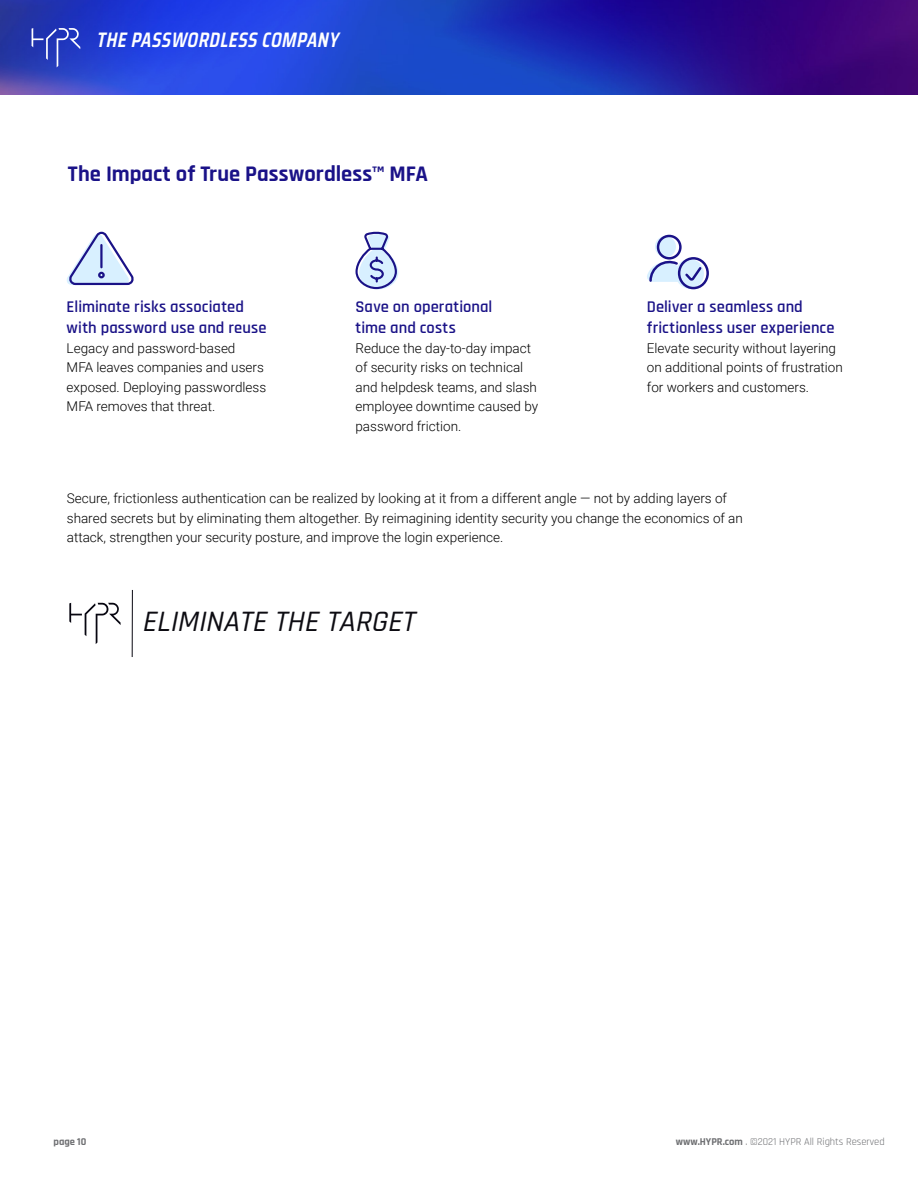
<style>
.page{position:relative;width:918px;height:1188px;background:#fff}
.page>*{position:absolute;margin:0;border:0;box-sizing:border-box;transform-origin:0 0}
.t1{font:italic 500 30px "Rajdhani";color:#0d0c12}
.t2{font:700 22.5px "Rajdhani";color:#1a1288}
.t3{font:italic 600 21px "Saira Condensed";color:#fff}
.t4{font:600 16.5px/21px "Rajdhani";letter-spacing:.005em;color:#1a1287}
.t5{font:300 13.5px/19.5px "Roboto";color:#000}
.t6{font:10.5px "Rajdhani";color:#6d6e71}
.t7{font:700 10.5px "Rajdhani";color:#6d6e71}
.s1{font-weight:700}
</style>
<div class="page">
<img style="left:0;top:0;width:918px;height:94px">
<svg style="left:32px;top:28px;width:48px;height:39px;background:#3e51c2"></svg>
<svg style="left:67px;top:231px;width:67px;height:55px"></svg>
<svg style="left:69px;top:603px;width:52px;height:41px"></svg>
<hr style="left:132px;top:590px;width:1px;height:67px;background:#070610">
<div style="left:678px;top:257px;width:31px;height:32px;border:2px solid #1a1288;border-radius:50%"></div>
<svg style="left:647px;top:236px;width:57px;height:53px"></svg>
<div style="left:657px;top:235px;width:25px;height:25px;border:2px solid #1a1288;border-radius:50%"></div>
<svg style="left:355px;top:232px;width:43px;height:58px"></svg>
<h3 class="t3" style="left:96px;top:24px;width:249px">THEPASSWORDLESSCOMPANY</h3>
<h2 class="t2" style="left:68px;top:160px;width:362px">The Impact of True Passwordless™ MFA</h2>
<p class="t4" style="left:67px;top:297px;width:201px">Eliminate risks associated with password use and reuse</p>
<p class="t5" style="left:67px;top:338px;width:201px">Legacy and password-based<br>MFA leaves companies and users exposed. Deploying passwordless<br>MFA removes that threat.</p>
<p class="t4" style="left:356px;top:297px;width:138px">Save on operational time and costs</p>
<p class="t5" style="left:356px;top:338px;width:184px">Reduce the day-to-day impact of security risks on technical and helpdesk teams, and slash employee downtime caused by password friction.</p>
<p class="t4" style="left:647px;top:297px;width:189px">Deliver a seamless and frictionless user experience</p>
<p class="t5" style="left:647px;top:338px;width:198px">Elevate security without layering on additional points of frustration for workers and customers.</p>
<p class="t5" style="left:67px;top:488px;width:678px">Secure, frictionless authentication can be realized by looking at it from a different angle — not by adding layers of shared secrets but by eliminating them altogether. By reimagining identity security you change the economics of an attack, strengthen your security posture, and improve the login experience.</p>
<h1 class="t1" style="left:142px;top:604px;width:281px">ELIMINATE THE TARGET</h1>
<p class="t7" style="left:54px;top:1135px;width:34px">page 10</p>
<p class="t6" style="left:676px;top:1135px;width:210px"><span class="s1">www.HYPR.com</span> . ©2021 HYPR All Rights Reserved</p>
</div>
